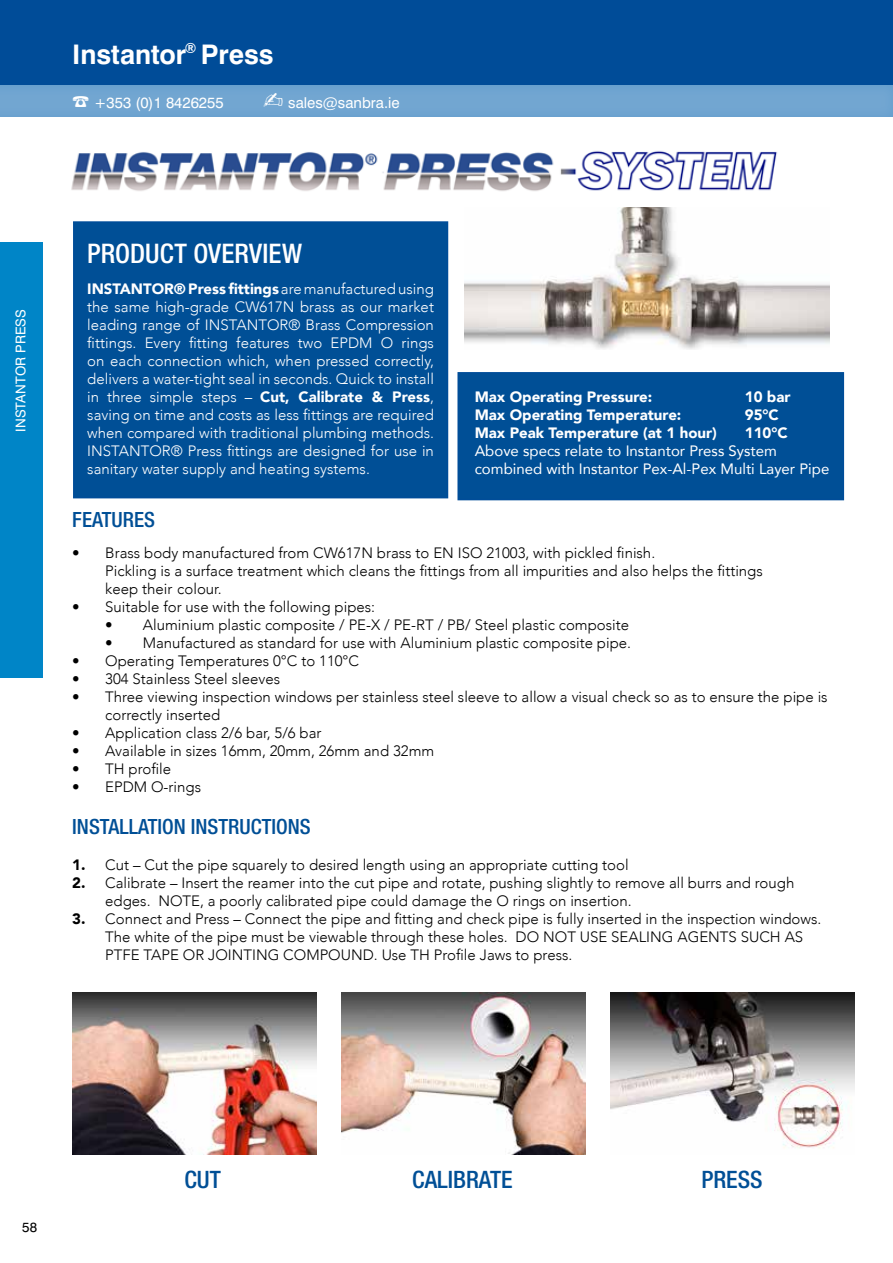
<style>
.page{position:relative;width:893px;height:1263px;background:#fff}
.page>*{position:absolute;margin:0;border:0;box-sizing:border-box;transform-origin:0 0}
.t1{font:700 27px "Swiss 721 BT";color:#fff}
.t2{font:500 condensed 27px "Helvetica Neue LT Std";color:#fff}
.t3{font:500 condensed 24px "Helvetica Neue LT Std";color:#004f96}
.t4{font:500 condensed 21px "Helvetica Neue LT Std";color:#004f96}
.t5{font:300 15px/18px "Avenir";color:#000}
.t6{font:300 15px/18px "Avenir";color:#fff;text-align:justify}
.t7{font:900 15px "Avenir";color:#fff}
.t8{font:15px/18px "Avenir";color:#fff}
.t9{font:15px "Swiss 721 BT";color:#fff}
.t10{font:13.5px "Swiss 721 BT";letter-spacing:.01em;color:#fff}
.t11{font:13.5px "Swiss 721 BT";color:#000}
.s1{font-weight:900}
</style>
<div class="page">
<div style="left:0;top:0;width:893px;height:106px;background:#004c98"></div>
<div style="left:0;top:85px;width:893px;height:34px;background:#71a5d1"></div>
<hr style="left:891px;top:85px;width:2px;height:34px;background:#6aa1cf">
<div style="left:0;top:242px;width:43px;height:435px;background:#0085c7"></div>
<img style="left:464px;top:207px;width:365px;height:143px">
<img style="left:71px;top:150px;width:706px;height:41px">
<div style="left:74px;top:222px;width:373px;height:276px;background:#004f96"></div>
<div style="left:73px;top:221px;width:375px;height:277px;border:2px solid #004d99"></div>
<img style="left:72px;top:993px;width:245px;height:162px">
<img style="left:341px;top:993px;width:245px;height:162px">
<img style="left:610px;top:993px;width:245px;height:155px">
<div style="left:457px;top:372px;width:387px;height:128px;background:#004f96;border:2px solid #004d99"></div>
<h1 class="t1" style="left:72px;top:38px;width:203px">Instantor<sup>®</sup> Press</h1>
<p class="t9" style="left:94px;top:94px;width:131px">+353 (0)1 8426255</p>
<p class="t9" style="left:288px;top:94px;width:113px">sales@sanbra.ie</p>
<p class="t10" style="left:12px;top:432px;width:125px;rotate:-90deg">INSTANTOR PRESS</p>
<h1 class="t2" style="left:87px;top:237px;width:216px">PRODUCT OVERVIEW</h1>
<p class="t6" style="left:87px;top:280px;width:348px"><span class="s1">INSTANTOR® Press fittings</span> are manufactured using the same high-grade CW617N brass as our market leading range of INSTANTOR® Brass Compression fittings. Every fitting features two EPDM O rings on each connection which, when pressed correctly, delivers a water-tight seal in seconds. Quick to install in three simple steps – <span class="s1">Cut, Calibrate &amp; Press</span>, saving on time and costs as less fittings are required when compared with traditional plumbing methods.<br>INSTANTOR® Press fittings are designed for use in sanitary water supply and heating systems.</p>
<p class="t7" style="left:475px;top:384px;width:179px">Max Operating Pressure:</p>
<p class="t7" style="left:745px;top:384px;width:47px">10 bar</p>
<p class="t7" style="left:475px;top:402px;width:208px">Max Operating Temperature:</p>
<p class="t7" style="left:745px;top:402px;width:36px">95°C</p>
<p class="t7" style="left:475px;top:420px;width:244px">Max Peak Temperature (at 1 hour)</p>
<p class="t7" style="left:745px;top:420px;width:44px">110°C</p>
<p class="t8" style="left:475px;top:441px;width:356px">Above specs relate to Instantor Press System combined with Instantor Pex-Al-Pex Multi Layer Pipe</p>
<h3 class="t4" style="left:72px;top:507px;width:84px">FEATURES</h3>
<p class="t5" style="left:105px;top:544px;width:659px;text-indent:-33px">• Brass body manufactured from CW617N brass to EN ISO 21003, with pickled finish.<br>Pickling is a surface treatment which cleans the fittings from all impurities and also helps the fittings keep their colour.</p>
<p class="t5" style="left:72px;top:598px;width:304px">• Suitable for use with the following pipes:</p>
<p class="t5" style="left:105px;top:616px;width:525px">• Aluminium plastic composite / PE-X / PE-RT / PB/ Steel plastic composite</p>
<p class="t5" style="left:105px;top:634px;width:527px">• Manufactured as standard for use with Aluminium plastic composite pipe.</p>
<p class="t5" style="left:72px;top:652px;width:288px">• Operating Temperatures 0°C to 110°C</p>
<p class="t5" style="left:72px;top:670px;width:209px">• 304 Stainless Steel sleeves</p>
<p class="t5" style="left:105px;top:688px;width:724px;text-indent:-33px">• Three viewing inspection windows per stainless steel sleeve to allow a visual check so as to ensure the pipe is correctly inserted</p>
<p class="t5" style="left:72px;top:724px;width:251px">• Application class 2/6 bar, 5/6 bar</p>
<p class="t5" style="left:72px;top:742px;width:363px">• Available in sizes 16mm, 20mm, 26mm and 32mm</p>
<p class="t5" style="left:72px;top:760px;width:100px">• TH profile</p>
<p class="t5" style="left:72px;top:778px;width:130px">• EPDM O-rings</p>
<h3 class="t4" style="left:72px;top:814px;width:240px">INSTALLATION INSTRUCTIONS</h3>
<p class="t5" style="left:72px;top:856px;width:558px"><span class="s1">1.</span> Cut – Cut the pipe squarely to desired length using an appropriate cutting tool</p>
<p class="t5" style="left:105px;top:874px;width:691px;text-indent:-33px"><span class="s1">2.</span> Calibrate – Insert the reamer into the cut pipe and rotate, pushing slightly to remove all burrs and rough edges. NOTE, a poorly calibrated pipe could damage the O rings on insertion.</p>
<p class="t5" style="left:105px;top:910px;width:717px;text-indent:-33px"><span class="s1">3.</span> Connect and Press – Connect the pipe and fitting and check pipe is fully inserted in the inspection windows.<br>The white of the pipe must be viewable through these holes. DO NOT USE SEALING AGENTS SUCH AS<br>PTFE TAPE OR JOINTING COMPOUND. Use TH Profile Jaws to press.</p>
<p class="t11" style="left:22px;top:1219px;width:16px">58</p>
<h2 class="t3" style="left:184px;top:1166px;width:38px">CUT</h2>
<h2 class="t3" style="left:412px;top:1166px;width:102px">CALIBRATE</h2>
<h2 class="t3" style="left:701px;top:1166px;width:63px">PRESS</h2>
</div>
